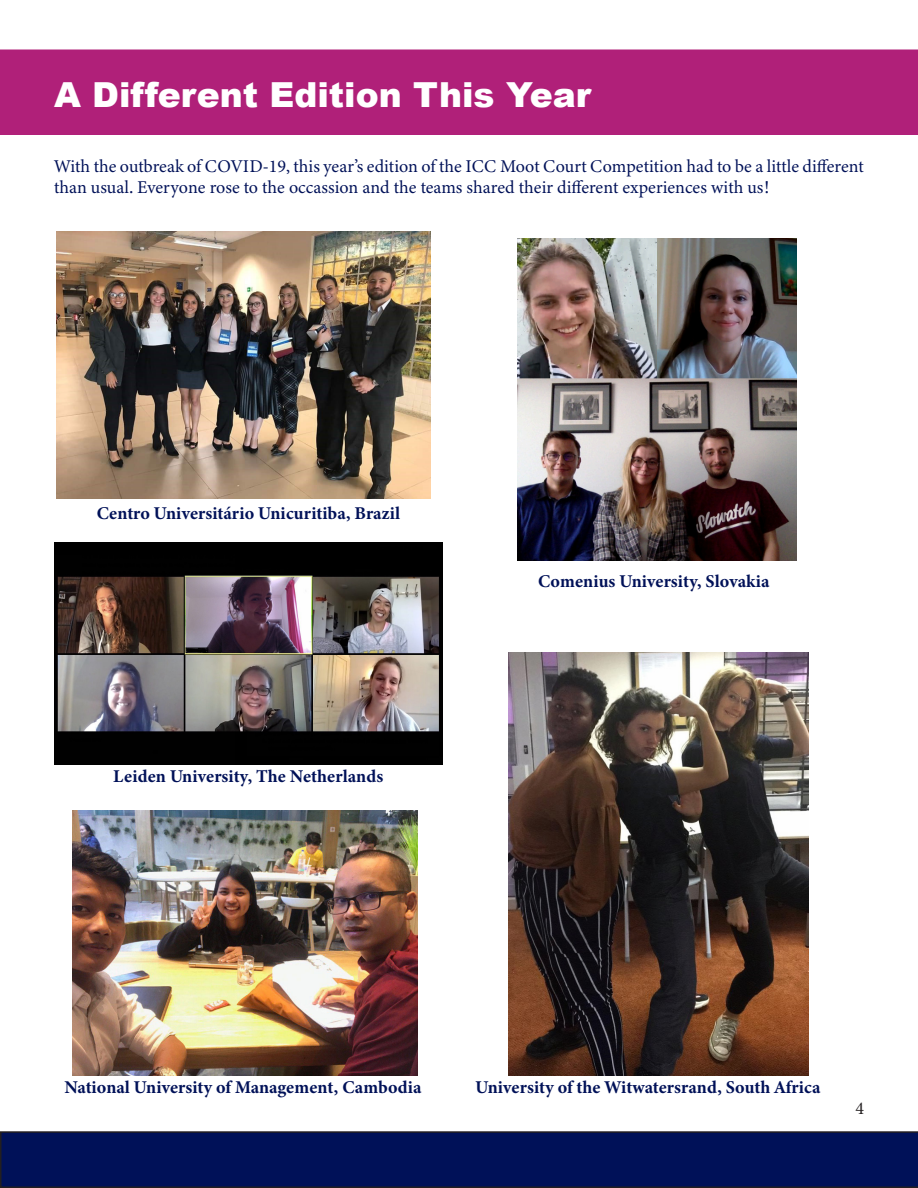
<style>
.page{position:relative;width:918px;height:1188px;background:#fff}
.page>*{position:absolute;margin:0;border:0;box-sizing:border-box;transform-origin:0 0}
.t1{font:900 34.5px "Arial";color:#fff}
.t2{font:18px/21.6px "Minion 3";color:#001158}
.t3{font:700 18px "Minion 3";color:#001158}
.t4{font:18px "Minion Pro";color:#231f20}
</style>
<div class="page">
<div style="left:0;top:50px;width:918px;height:85px;background:#b02079"></div>
<svg style="left:0;top:1131px;width:918px;height:57px;background:#031255"></svg>
<img style="left:57px;top:232px;width:373px;height:267px">
<img style="left:54px;top:542px;width:389px;height:222px">
<img style="left:72px;top:810px;width:346px;height:265px">
<img style="left:509px;top:652px;width:300px;height:424px">
<img style="left:518px;top:238px;width:278px;height:322px">
<p class="t1" style="left:54px;top:70px;width:539px">A Different Edition This Year</p>
<p class="t2" style="left:54px;top:155px;width:811px">With the outbreak of COVID-19, this year’s edition of the ICC Moot Court Competition had to be a little different than usual. Everyone rose to the occassion and the teams shared their different experiences with us!</p>
<p class="t3" style="left:97px;top:500px;width:305px">Centro Universitário Unicuritiba, Brazil</p>
<p class="t3" style="left:113px;top:763px;width:272px">Leiden University, The Netherlands</p>
<p class="t3" style="left:538px;top:569px;width:233px">Comenius University, Slovakia</p>
<p class="t3" style="left:64px;top:1074px;width:359px">National University of Management, Cambodia</p>
<p class="t3" style="left:475px;top:1074px;width:347px">University of the Witwatersrand, South Africa</p>
<p class="t4" style="left:855px;top:1096px;width:10px">4</p>
</div>
